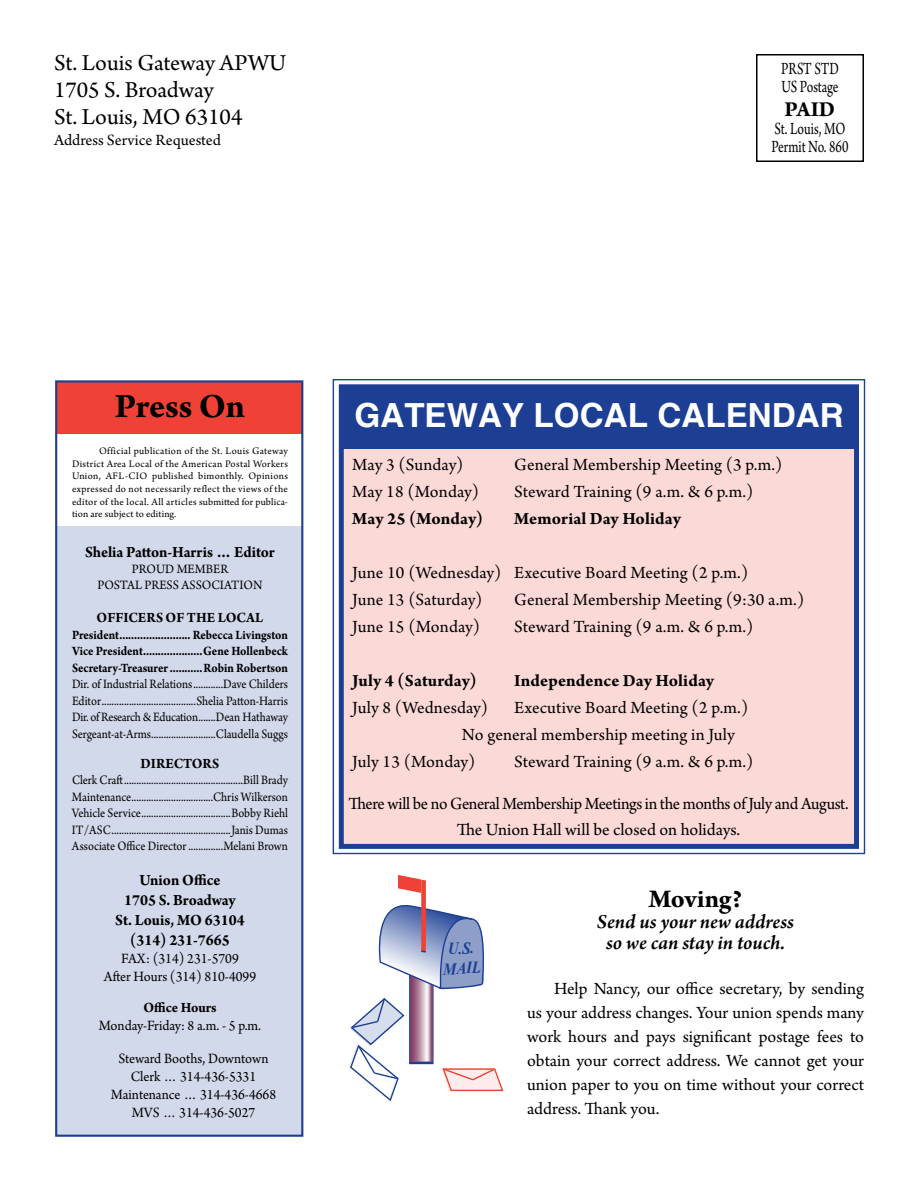
<style>
.page{position:relative;width:918px;height:1188px;background:#fff}
.page>*{position:absolute;margin:0;border:0;box-sizing:border-box;transform-origin:0 0}
.t1{font:700 36px "Arno Pro";letter-spacing:-.005em;color:#000}
.t2{font:700 35.25px "Helvetica";color:#fff}
.t3{font:700 33.3px "Helvetica";color:#fff}
.t4{font:700 27px "Arno Pro";letter-spacing:-.01em;color:#000}
.t5{font:24px/27px "Arno Pro";color:#000}
.t6{font:700 22.5px "Arno Pro";color:#000}
.t7{font:italic 600 21px/21px "Arno Pro";letter-spacing:-.005em;color:#000;text-align:center}
.t8{font:18px/24px "Arno Pro";color:#000;text-align:justify}
.t9{font:18px/25.5px "Arno Pro";letter-spacing:-.02em;color:#000;text-align:center;scale:.96 1}
.t10{font:700 18px "Arno Pro";letter-spacing:.005em;color:#000}
.t11{font:18px/18px "Arno Pro";color:#000;scale:.75 1}
.t12{font:italic 700 16.65px/20px "Times New Roman";color:#1c3f94;text-align:center;scale:.9 1}
.t13{font:700 16.5px/19.8px "Arno Pro";color:#000;text-align:center;scale:.95 1}
.t14{font:16.5px "Arno Pro";letter-spacing:-.005em;color:#000}
.t15{font:15px/18px "Arno Pro";color:#000;text-align:center;scale:.95 1}
.t16{font:700 15px "Arno Pro";color:#000;scale:.95 1}
.t17{font:13.5px/16.5px "Arno Pro";letter-spacing:-.005em;color:#000;text-align:justify;scale:.9 1}
.t18{font:700 13.5px/16.5px "Arno Pro";letter-spacing:-.005em;color:#000;text-align:justify;scale:.9 1}
.t19{font:13.5px/16.2px "Arno Pro";letter-spacing:-.005em;color:#000;text-align:center;scale:.95 1}
.t20{font:10.5px/12.6px "Arno Pro";letter-spacing:.01em;color:#000;text-align:justify}
</style>
<div class="page">
<div style="left:56px;top:381px;width:246px;height:52px;background:#ef4135"></div>
<div style="left:56px;top:526px;width:246px;height:610px;background:#d2d9ea"></div>
<div style="left:409px;top:946px;width:25px;height:118px;border:3px solid #1c3f94"></div>
<div style="left:344px;top:449px;width:513px;height:397px;background:#fbd9d7"></div>
<div style="left:339px;top:384px;width:520px;height:465px;border:5px solid #1c3f94"></div>
<div style="left:341px;top:387px;width:516px;height:62px;background:#1c3f94"></div>
<svg style="left:411px;top:990px;width:21px;height:71px"></svg>
<svg style="left:378px;top:875px;width:106px;height:115px"></svg>
<svg style="left:441px;top:1068px;width:63px;height:24px;background:#facfcd"></svg>
<svg style="left:349px;top:998px;width:56px;height:104px"></svg>
<div style="left:756px;top:54px;width:108px;height:108px;border:2px solid #000"></div>
<h3 class="t5" style="left:54px;top:51px;width:234px">St. Louis Gateway APWU<br>1705 S. Broadway<br>St. Louis, MO 63104</h3>
<p class="t14" style="left:54px;top:131px;width:168px">Address Service Requested</p>
<p class="t11" style="left:781px;top:60px;width:79px">PRST STD<br>US Postage</p>
<p class="t6" style="left:785px;top:96px;width:52px">PAID</p>
<p class="t11" style="left:772px;top:120px;width:104px">St. Louis, MO<br>Permit No. 860</p>
<h1 class="t1" style="left:115px;top:385px;width:132px">Press On</h1>
<p class="t20" style="left:72px;top:445px;width:217px;text-indent:27px">Official publication of the St. Louis Gateway District Area Local of the American Postal Workers Union, AFL-CIO published bimonthly. Opinions expressed do not necessarily reflect the views of the editor of the local. All articles submitted for publica&shy;tion are subject to editing.</p>
<p class="t13" style="left:85px;top:543px;width:201px">Shelia Patton-Harris … Editor</p>
<p class="t19" style="left:97px;top:562px;width:175px">PROUD MEMBER<br>POSTAL PRESS ASSOCIATION</p>
<p class="t16" style="left:97px;top:609px;width:177px">OFFICERS OF THE LOCAL</p>
<p class="t18" style="left:72px;top:627px;width:242px">President........................ Rebecca Livingston Vice President....................Gene Hollenbeck Secretary-Treasurer...........Robin Robertson</p>
<p class="t17" style="left:72px;top:677px;width:242px">Dir. of Industrial Relations............Dave Childers Editor......................................Shelia Patton-Harris Dir. of Research &amp; Education.......Dean Hathaway Sergeant-at-Arms..........................Claudella Suggs</p>
<p class="t16" style="left:141px;top:755px;width:84px">DIRECTORS</p>
<p class="t17" style="left:72px;top:773px;width:242px">Clerk Craft................................................Bill Brady Maintenance.................................Chris Wilkerson Vehicle Service....................................Bobby Riehl IT/ASC................................................Janis Dumas Associate Office Director ..............Melani Brown</p>
<p class="t13" style="left:115px;top:871px;width:138px">Union Office<br>1705 S. Broadway<br>St. Louis, MO 63104 (314) 231-7665</p>
<p class="t15" style="left:104px;top:950px;width:162px">FAX: (314) 231-5709<br>After Hours (314) 810-4099</p>
<p class="t16" style="left:143px;top:999px;width:79px">Office Hours</p>
<p class="t15" style="left:99px;top:1017px;width:172px">Monday-Friday: 8 a.m. - 5 p.m.</p>
<p class="t15" style="left:111px;top:1050px;width:176px">Steward Booths, Downtown<br>Clerk … 314-436-5331<br>Maintenance … 314-436-4668<br>MVS … 314-436-5027</p>
<h3 class="t3" style="left:354px;top:395px;width:491px">GATEWAY LOCAL CALENDAR</h3>
<h2 class="t2" style="left:341px;top:398px;width:521px">GATEWAY LOCAL CALENDAR</h2>
<p class="t8" style="left:352px;top:453px;width:113px">May 3 (Sunday)</p>
<p class="t8" style="left:514px;top:453px;width:270px">General Membership Meeting (3 p.m.)</p>
<p class="t8" style="left:352px;top:480px;width:128px">May 18 (Monday)</p>
<p class="t8" style="left:514px;top:480px;width:241px">Steward Training (9 a.m. &amp; 6 p.m.)</p>
<p class="t10" style="left:352px;top:508px;width:132px">May 25 (Monday)</p>
<p class="t10" style="left:514px;top:508px;width:168px">Memorial Day Holiday</p>
<p class="t8" style="left:352px;top:560px;width:398px;line-height:27px">June 10 (Wednesday) Executive Board Meeting (2 p.m.)<br>June 13 (Saturday)</p>
<p class="t8" style="left:514px;top:588px;width:292px">General Membership Meeting (9:30 a.m.)</p>
<p class="t8" style="left:352px;top:615px;width:129px">June 15 (Monday)</p>
<p class="t8" style="left:514px;top:615px;width:241px">Steward Training (9 a.m. &amp; 6 p.m.)</p>
<p class="t10" style="left:352px;top:670px;width:126px">July 4 (Saturday)</p>
<p class="t10" style="left:514px;top:670px;width:201px">Independence Day Holiday</p>
<p class="t8" style="left:352px;top:696px;width:137px">July 8 (Wednesday)</p>
<p class="t8" style="left:514px;top:696px;width:236px">Executive Board Meeting (2 p.m.)</p>
<p class="t8" style="left:462px;top:723px;width:275px">No general membership meeting in July</p>
<p class="t8" style="left:352px;top:750px;width:125px">July 13 (Monday)</p>
<p class="t8" style="left:514px;top:750px;width:241px">Steward Training (9 a.m. &amp; 6 p.m.)</p>
<p class="t9" style="left:348px;top:792px;width:522px">There will be no General Membership Meetings in the months of July and August.<br>The Union Hall will be closed on holidays.</p>
<p class="t12" style="left:442px;top:939px;width:43px;rotate:-3deg">U.S.<br>MAIL</p>
<h3 class="t4" style="left:649px;top:883px;width:95px">Moving?</h3>
<p class="t7" style="left:597px;top:912px;width:199px">Send us your new address so we can stay in touch.</p>
<p class="t8" style="left:527px;top:977px;width:338px;text-indent:27px">Help Nancy, our office secretary, by sending us your address changes. Your union spends many work hours and pays significant postage fees to obtain your correct address. We cannot get your union paper to you on time without your correct address. Thank you.</p>
</div>
